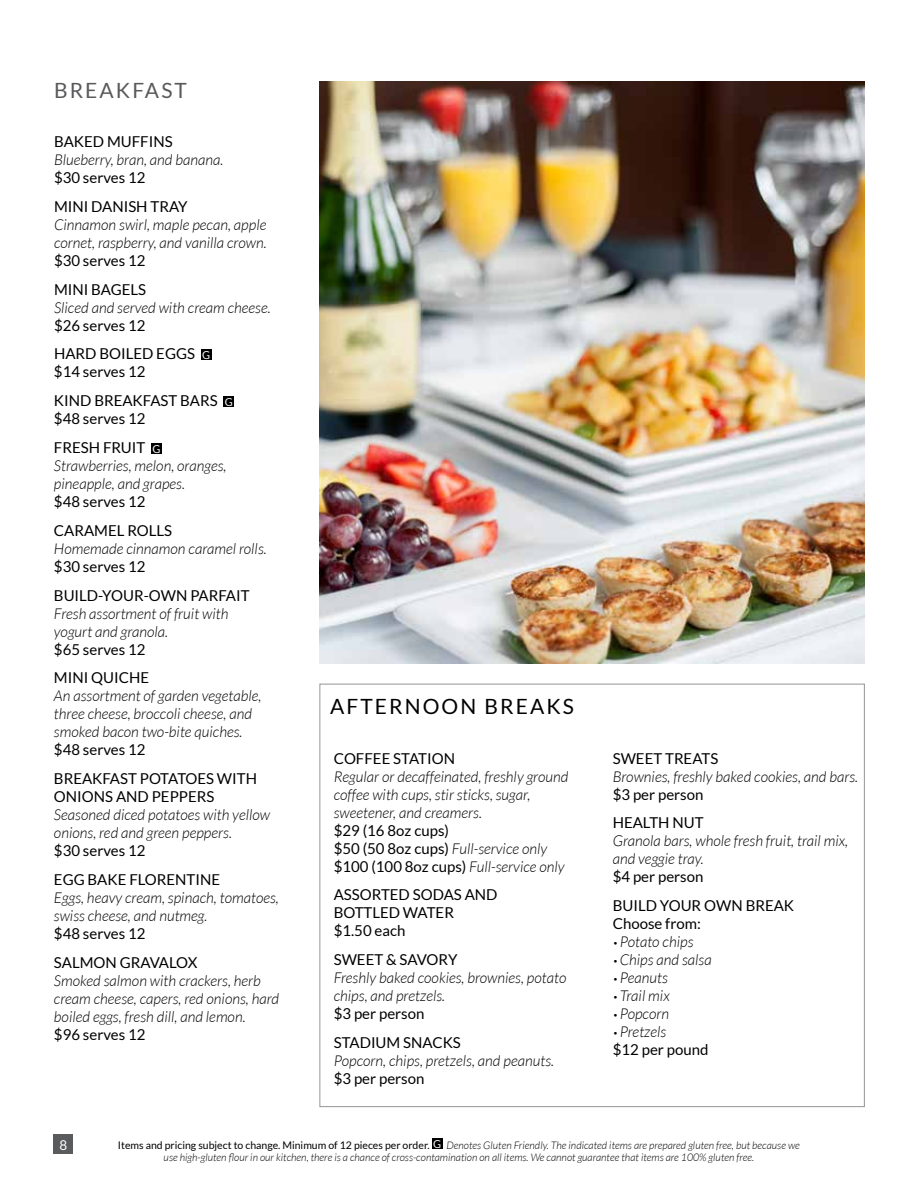
<style>
.page{position:relative;width:918px;height:1188px;background:#fff}
.page>*{position:absolute;margin:0;border:0;box-sizing:border-box;transform-origin:0 0}
.t1{font:21px "Lato";letter-spacing:.1em;color:#000}
.t2{font:21px "Lato";letter-spacing:.1em;color:#58595b}
.t3{font:italic 300 15px/18px "Lato";color:#000}
.t4{font:15px/28.8px "Lato";color:#000}
.t5{font:13.5px "Lato";color:#fff}
.t6{font:italic 300 10.5px/12px "Lato";color:#000;text-align:center}
.s1{font-size:10.95px;color:#fff}
.s2{font-weight:300;font-style:italic}
.s3{font-size:9px}
.s4{font-weight:300;font-style:italic;font-size:9px}
.s5{font-weight:400;font-style:normal}
.s6{font-weight:400;font-style:normal;font-size:10.95px;color:#fff}
</style>
<div class="page">
<div style="left:53px;top:1134px;width:20px;height:20px;background:#5a5b5d"></div>
<div style="left:432px;top:1138px;width:10px;height:11px;background:#000"></div>
<img style="left:320px;top:81px;width:545px;height:582px">
<div style="left:201px;top:349px;width:10px;height:11px;background:#000"></div>
<div style="left:224px;top:396px;width:10px;height:11px;background:#000"></div>
<div style="left:151px;top:443px;width:11px;height:10px;background:#000"></div>
<h1 class="t2" style="left:54px;top:79px;width:134px">BREAKFAST</h1>
<p class="t4" style="left:54px;top:127px;width:120px">BAKED MUFFINS</p>
<p class="t3" style="left:54px;top:151px;width:171px">Blueberry, bran, and banana.</p>
<p class="t4" style="left:54px;top:163px;width:135px">$30 serves 12<br>MINI DANISH TRAY</p>
<p class="t3" style="left:54px;top:216px;width:214px">Cinnamon swirl, maple pecan, apple cornet, raspberry, and vanilla crown.</p>
<p class="t4" style="left:54px;top:246px;width:94px">$30 serves 12<br>MINI BAGELS</p>
<p class="t3" style="left:54px;top:299px;width:218px">Sliced and served with cream cheese.</p>
<p class="t4" style="left:54px;top:311px;width:158px">$26 serves 12<br>HARD BOILED EGGS <span class="s1">G</span></p>
<p class="t4" style="left:54px;top:358px;width:180px">$14 serves 12<br>KIND BREAKFAST BARS <span class="s1">G</span></p>
<p class="t4" style="left:54px;top:404px;width:108px">$48 serves 12<br>FRESH FRUIT <span class="s1">G</span></p>
<p class="t3" style="left:54px;top:457px;width:174px">Strawberries, melon, oranges, pineapple, and grapes.</p>
<p class="t4" style="left:54px;top:487px;width:120px">$48 serves 12<br>CARAMEL ROLLS</p>
<p class="t3" style="left:54px;top:540px;width:214px">Homemade cinnamon caramel rolls.</p>
<p class="t4" style="left:54px;top:552px;width:197px">$30 serves 12<br>BUILD-YOUR-OWN PARFAIT</p>
<p class="t3" style="left:54px;top:605px;width:176px">Fresh assortment of fruit with yogurt and granola.</p>
<p class="t4" style="left:54px;top:635px;width:97px">$65 serves 12<br>MINI QUICHE</p>
<p class="t3" style="left:54px;top:688px;width:209px">An assortment of garden vegetable, three cheese, broccoli cheese, and smoked bacon two-bite quiches.</p>
<p class="t4" style="left:54px;top:736px;width:205px">$48 serves 12<br>BREAKFAST POTATOES WITH</p>
<p class="t4" style="left:54px;top:782px;width:162px">ONIONS AND PEPPERS</p>
<p class="t3" style="left:54px;top:806px;width:218px">Seasoned diced potatoes with yellow onions, red and green peppers.</p>
<p class="t4" style="left:54px;top:836px;width:168px">$30 serves 12<br>EGG BAKE FLORENTINE</p>
<p class="t3" style="left:54px;top:889px;width:226px">Eggs, heavy cream, spinach, tomatoes, swiss cheese, and nutmeg.</p>
<p class="t4" style="left:54px;top:919px;width:145px">$48 serves 12<br>SALMON GRAVALOX</p>
<p class="t3" style="left:54px;top:972px;width:227px">Smoked salmon with crackers, herb cream cheese, capers, red onions, hard boiled eggs, fresh dill, and lemon.</p>
<p class="t4" style="left:54px;top:1020px;width:93px">$96 serves 12</p>
<h1 class="t1" style="left:330px;top:695px;width:246px">AFTERNOON BREAKS</h1>
<p class="t4" style="left:334px;top:744px;width:123px">COFFEE STATION</p>
<p class="t3" style="left:334px;top:768px;width:236px">Regular or decaffeinated, freshly ground coffee with cups, stir sticks, sugar, sweetener, and creamers.</p>
<p class="t4" style="left:334px;top:821px;width:232px;line-height:18px">$29 (16 8oz cups)<br>$50 (50 8oz cups) <span class="s2">Full-service only </span>$100 (100 8oz cups) <span class="s2">Full-service only</span></p>
<p class="t4" style="left:334px;top:886px;width:165px;line-height:18px">ASSORTED SODAS AND<br>BOTTLED WATER<br>$1.50 each</p>
<p class="t4" style="left:334px;top:945px;width:125px">SWEET &amp; SAVORY</p>
<p class="t3" style="left:334px;top:969px;width:234px">Freshly baked cookies, brownies, potato chips, and pretzels.</p>
<p class="t4" style="left:334px;top:999px;width:129px">$3 per person<br>STADIUM SNACKS</p>
<p class="t3" style="left:334px;top:1052px;width:222px">Popcorn, chips, pretzels, and peanuts.</p>
<p class="t4" style="left:334px;top:1064px;width:92px">$3 per person</p>
<p class="t4" style="left:613px;top:744px;width:107px">SWEET TREATS</p>
<p class="t3" style="left:613px;top:768px;width:247px">Brownies, freshly baked cookies, and bars.</p>
<p class="t4" style="left:613px;top:780px;width:92px">$3 per person<br>HEALTH NUT</p>
<p class="t3" style="left:613px;top:833px;width:237px">Granola bars, whole fresh fruit, trail mix, and veggie tray.</p>
<p class="t4" style="left:613px;top:863px;width:183px">$4 per person<br>BUILD YOUR OWN BREAK</p>
<p class="t4" style="left:613px;top:909px;width:90px">Choose from:</p>
<p class="t3" style="left:613px;top:933px;width:82px"><span class="s3">•</span> Potato chips</p>
<p class="t3" style="left:613px;top:951px;width:101px"><span class="s3">•</span> Chips and salsa</p>
<p class="t3" style="left:613px;top:969px;width:57px"><span class="s3">•</span> Peanuts</p>
<p class="t3" style="left:613px;top:987px;width:58px"><span class="s3">•</span> Trail mix</p>
<p class="t3" style="left:613px;top:1005px;width:58px"><span class="s3">•</span> Popcorn</p>
<p class="t4" style="left:613px;top:1023px;width:97px;line-height:18px"><span class="s4">•</span> <span class="s2">Pretzels<br></span>$12 per pound</p>
<p class="t5" style="left:59px;top:1137px;width:9px">8</p>
<p class="t6" style="left:118px;top:1139px;width:683px"><span class="s5">Items and pricing subject to change. Minimum of 12 pieces per order.</span> <span class="s6">G</span> Denotes Gluten Friendly. The indicated items are prepared gluten free, but because we use high-gluten flour in our kitchen, there is a chance of cross-contamination on all items. We cannot guarantee that items are 100% gluten free.</p>
</div>
